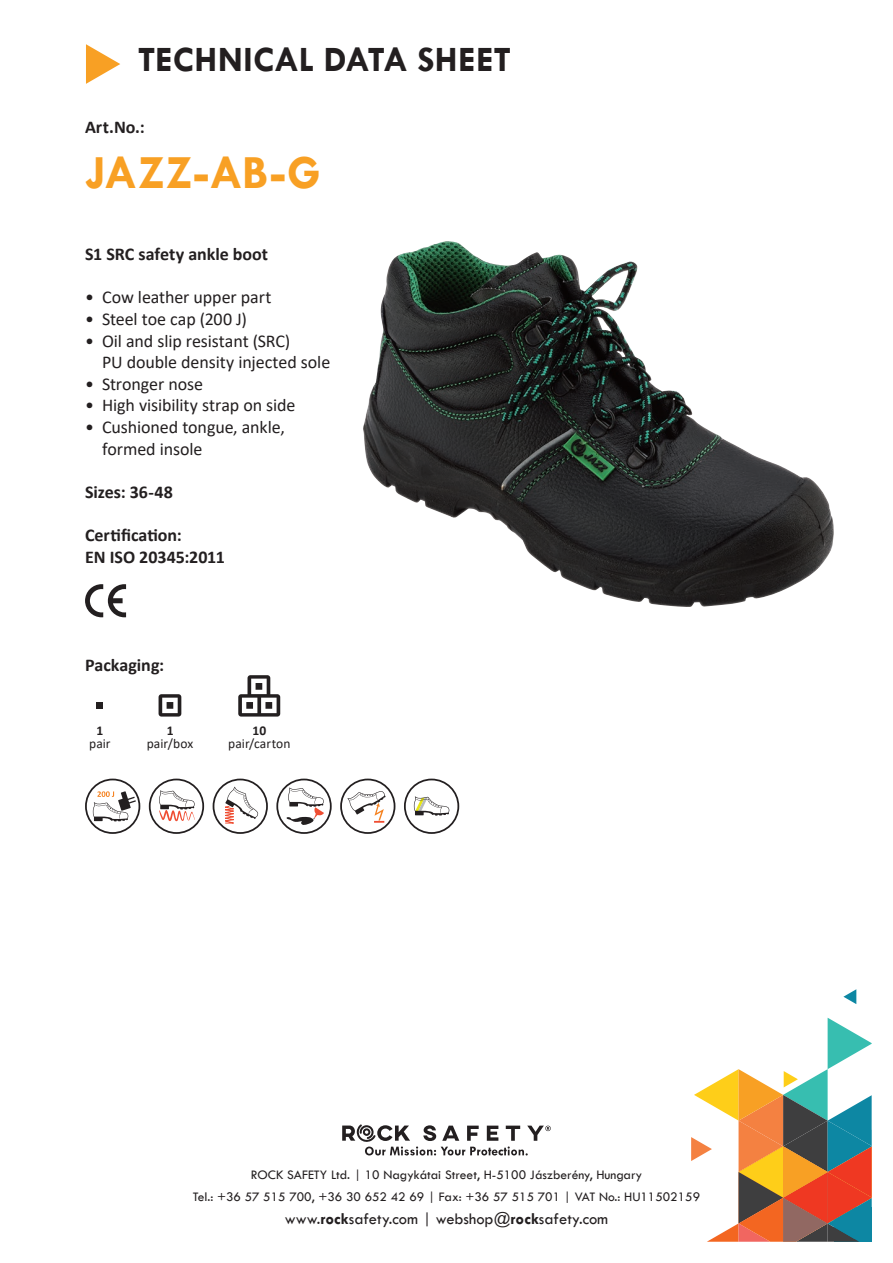
<style>
.page{position:relative;width:893px;height:1263px;background:#fff}
.page>*{position:absolute;margin:0;border:0;box-sizing:border-box;transform-origin:0 0}
.t1{font:700 48px "Tw Cen";letter-spacing:-.005em;color:#f8a024}
.t2{font:700 36px "Tw Cen";letter-spacing:.005em;color:#231f20}
.t3{font:18px/21.6px "Calibri";letter-spacing:-.005em;color:#231f20}
.t4{font:700 18px/21.6px "Calibri";color:#231f20}
.t5{font:16.5px "Tw Cen";color:#231f20}
.t6{font:13.5px/22.5px "Tw Cen";color:#231f20;text-align:center}
.t7{font:13.5px "Calibri";letter-spacing:.005em;color:#231f20}
.t8{font:700 13.5px "Calibri";color:#231f20}
.s1{font-weight:700}
</style>
<div class="page">
<svg style="left:843px;top:989px;width:13px;height:15px"></svg>
<svg style="left:691px;top:1018px;width:181px;height:224px"></svg>
<svg style="left:342px;top:1124px;width:209px;height:31px"></svg>
<svg style="left:86px;top:44px;width:34px;height:40px"></svg>
<img style="left:363px;top:242px;width:471px;height:365px">
<svg style="left:85px;top:584px;width:41px;height:33px"></svg>
<div style="left:96px;top:702px;width:7px;height:7px;background:#231f20"></div>
<svg style="left:159px;top:694px;width:22px;height:22px"></svg>
<svg style="left:238px;top:675px;width:42px;height:41px"></svg>
<svg style="left:213px;top:779px;width:55px;height:55px"></svg>
<svg style="left:276px;top:779px;width:56px;height:55px"></svg>
<svg style="left:404px;top:779px;width:55px;height:55px"></svg>
<svg style="left:340px;top:779px;width:55px;height:55px"></svg>
<svg style="left:85px;top:779px;width:55px;height:55px"></svg>
<svg style="left:149px;top:779px;width:55px;height:55px"></svg>
<h2 class="t2" style="left:138px;top:38px;width:374px">TECHNICAL DATA SHEET</h2>
<p class="t4" style="left:85px;top:116px;width:61px">Art.No.:</p>
<h1 class="t1" style="left:85px;top:144px;width:237px">JAZZ-AB-G</h1>
<p class="t4" style="left:85px;top:243px;width:185px">S1 SRC safety ankle boot</p>
<p class="t3" style="left:85px;top:286px;width:188px">• Cow leather upper part</p>
<p class="t3" style="left:85px;top:308px;width:163px">• Steel toe cap (200 J)</p>
<p class="t3" style="left:102px;top:329px;width:230px;text-indent:-17px">• Oil and slip resistant (SRC)<br>PU double density injected sole</p>
<p class="t3" style="left:85px;top:372px;width:120px">• Stronger nose</p>
<p class="t3" style="left:85px;top:394px;width:212px">• High visibility strap on side</p>
<p class="t3" style="left:102px;top:416px;width:184px;text-indent:-17px">• Cushioned tongue, ankle, formed insole</p>
<p class="t4" style="left:85px;top:481px;width:90px">Sizes: 36-48</p>
<p class="t4" style="left:85px;top:524px;width:141px">Certification:<br>EN ISO 20345:2011</p>
<p class="t4" style="left:85px;top:654px;width:81px">Packaging:</p>
<p class="t8" style="left:97px;top:721px;width:8px">1</p>
<p class="t8" style="left:167px;top:721px;width:8px">1</p>
<p class="t8" style="left:253px;top:721px;width:15px">10</p>
<p class="t7" style="left:89px;top:734px;width:23px">pair</p>
<p class="t7" style="left:147px;top:734px;width:48px">pair/box</p>
<p class="t7" style="left:228px;top:734px;width:64px">pair/carton</p>
<p class="t6" style="left:193px;top:1163px;width:509px">ROCK SAFETY Ltd. | 10 Nagykátai Street, H-5100 Jászberény, Hungary<br>Tel.: +36 57 515 700, +36 30 652 42 69 | Fax: +36 57 515 701 | VAT No.: HU11502159</p>
<p class="t5" style="left:285px;top:1208px;width:325px">www.<span class="s1">rock</span>safety.com | webshop@<span class="s1">rock</span>safety.com</p>
</div>
